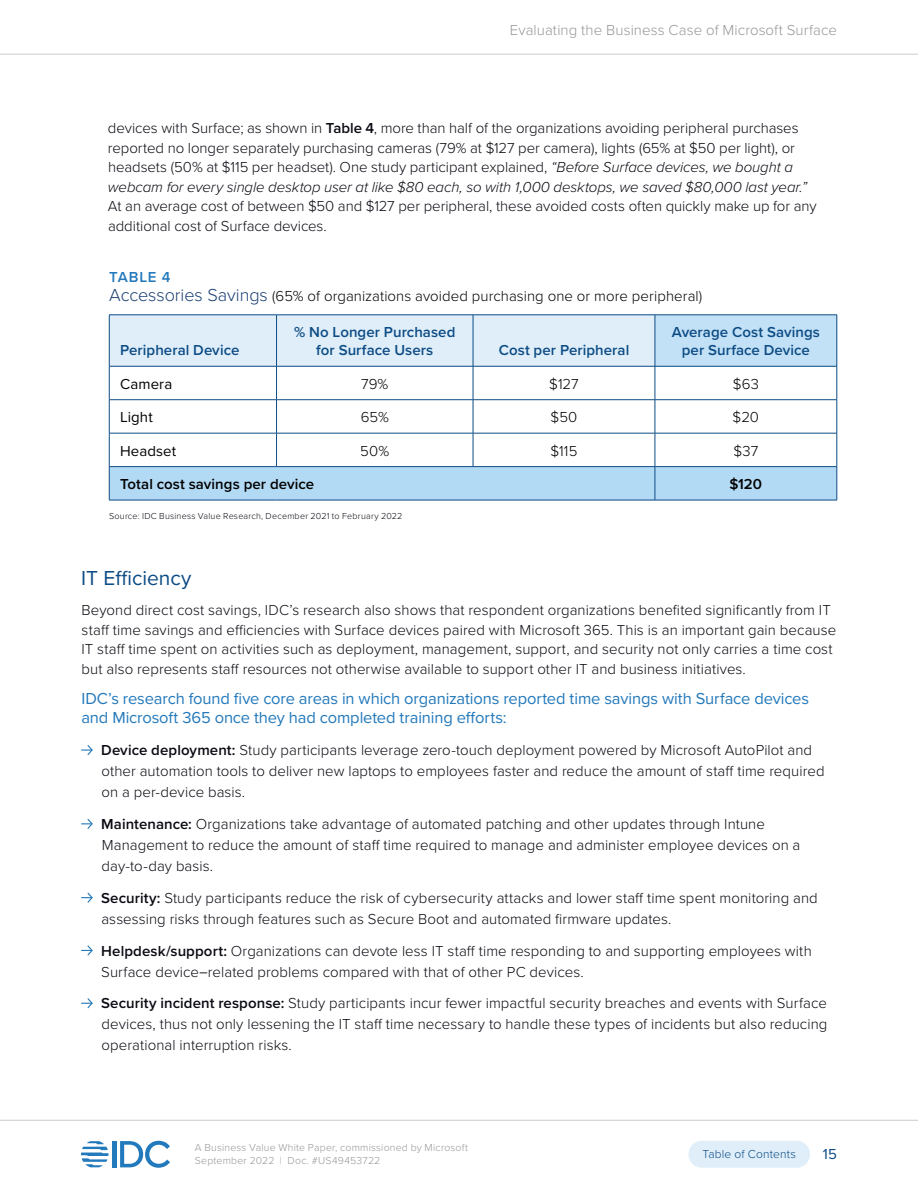
<style>
.page{position:relative;width:918px;height:1188px;background:#fff}
.page>*{position:absolute;margin:0;border:0;box-sizing:border-box;transform-origin:0 0}
.t1{font:21px "Proxima Nova";letter-spacing:-.005em;color:#0d4c85}
.t2{font:16.5px/19.5px "Proxima Nova";letter-spacing:-.01em;color:#2379bb}
.t3{font:300 15px/19.5px "Proxima Nova";letter-spacing:.005em;color:#0a0b13}
.t4{font:300 15px "Proxima Nova";letter-spacing:.005em;color:#000}
.t5{font:600 15px/18px "Proxima Nova";letter-spacing:.005em;color:#0d4c85;text-align:center}
.t6{font:300 15px "Proxima Nova";letter-spacing:.005em;color:#97979b}
.t7{font:600 15px "Proxima Nova";letter-spacing:.005em;color:#000}
.t8{font:15px "Proxima Nova";letter-spacing:.005em;color:#000}
.t9{font:600 15px "Proxima Nova";letter-spacing:.055em;color:#2379bb}
.t10{font:15px "Proxima Nova";color:#0d4c85}
.t11{font:300 12px "Proxima Nova";letter-spacing:.015em;color:#0d4c85}
.t12{font:300 10.5px/13.5px "Proxima Nova";letter-spacing:.02em;color:#97979b}
.t13{font:300 9px "Proxima Nova";letter-spacing:.025em;color:#0a0b13}
.s1{font-weight:600}
.s2{font-style:italic}
.s3{font-size:18px;color:#1b4072}
.s4{font-family:"Helvetica Neue LT Std"}
</style>
<div class="page">
<hr style="left:0;top:54px;width:918px;height:1px;background:#cccccb">
<hr style="left:0;top:1120px;width:918px;height:1px;background:#cccccb">
<hr style="left:113px;top:1141px;width:4px;height:26px;background:#2279bc">
<svg style="left:120px;top:1141px;width:50px;height:27px"></svg>
<svg style="left:81px;top:1141px;width:28px;height:26px"></svg>
<div style="left:688px;top:1141px;width:122px;height:27px;background:#dfeef9;border-radius:14px"></div>
<div style="left:110px;top:316px;width:545px;height:50px;background:#dfeef9"></div>
<div style="left:655px;top:315px;width:182px;height:51px;background:#c3e1f6"></div>
<div style="left:110px;top:467px;width:727px;height:33px;background:#b3daf4"></div>
<hr style="left:109px;top:315px;width:168px;height:1px;background:#0d4c85">
<hr style="left:109px;top:315px;width:1px;height:51px;background:#0d4c85">
<hr style="left:277px;top:315px;width:196px;height:1px;background:#0d4c85">
<hr style="left:276px;top:315px;width:1px;height:51px;background:#0d4c85">
<hr style="left:473px;top:315px;width:182px;height:1px;background:#0d4c85">
<hr style="left:473px;top:315px;width:1px;height:51px;background:#0d4c85">
<hr style="left:655px;top:315px;width:182px;height:1px;background:#0d4c85">
<hr style="left:655px;top:315px;width:1px;height:51px;background:#0d4c85">
<hr style="left:837px;top:315px;width:1px;height:51px;background:#0d4c85">
<hr style="left:109px;top:366px;width:168px;height:1px;background:#0d4c85">
<hr style="left:109px;top:366px;width:1px;height:34px;background:#0d4c85">
<hr style="left:277px;top:366px;width:196px;height:1px;background:#0d4c85">
<hr style="left:276px;top:366px;width:1px;height:34px;background:#0d4c85">
<hr style="left:473px;top:366px;width:182px;height:1px;background:#0d4c85">
<hr style="left:473px;top:366px;width:1px;height:34px;background:#0d4c85">
<hr style="left:655px;top:366px;width:182px;height:1px;background:#0d4c85">
<hr style="left:655px;top:366px;width:1px;height:34px;background:#0d4c85">
<hr style="left:837px;top:366px;width:1px;height:34px;background:#0d4c85">
<hr style="left:109px;top:399px;width:168px;height:1px;background:#0d4c85">
<hr style="left:109px;top:400px;width:1px;height:33px;background:#0d4c85">
<hr style="left:277px;top:399px;width:196px;height:1px;background:#0d4c85">
<hr style="left:276px;top:400px;width:1px;height:33px;background:#0d4c85">
<hr style="left:473px;top:399px;width:182px;height:1px;background:#0d4c85">
<hr style="left:473px;top:400px;width:1px;height:33px;background:#0d4c85">
<hr style="left:655px;top:399px;width:182px;height:1px;background:#0d4c85">
<hr style="left:655px;top:400px;width:1px;height:33px;background:#0d4c85">
<hr style="left:837px;top:400px;width:1px;height:33px;background:#0d4c85">
<hr style="left:109px;top:433px;width:168px;height:1px;background:#0d4c85">
<hr style="left:109px;top:433px;width:1px;height:33px;background:#0d4c85">
<hr style="left:277px;top:433px;width:196px;height:1px;background:#0d4c85">
<hr style="left:276px;top:433px;width:1px;height:33px;background:#0d4c85">
<hr style="left:473px;top:433px;width:182px;height:1px;background:#0d4c85">
<hr style="left:473px;top:433px;width:1px;height:33px;background:#0d4c85">
<hr style="left:655px;top:433px;width:182px;height:1px;background:#0d4c85">
<hr style="left:655px;top:433px;width:1px;height:33px;background:#0d4c85">
<hr style="left:837px;top:433px;width:1px;height:33px;background:#0d4c85">
<hr style="left:109px;top:466px;width:168px;height:1px;background:#0d4c85">
<hr style="left:109px;top:467px;width:1px;height:33px;background:#0d4c85">
<hr style="left:277px;top:466px;width:196px;height:1px;background:#0d4c85">
<hr style="left:473px;top:466px;width:182px;height:1px;background:#0d4c85">
<hr style="left:655px;top:466px;width:182px;height:1px;background:#0d4c85">
<hr style="left:655px;top:467px;width:1px;height:33px;background:#0d4c85">
<hr style="left:837px;top:467px;width:1px;height:33px;background:#0d4c85">
<hr style="left:109px;top:500px;width:168px;height:1px;background:#0d4c85">
<hr style="left:277px;top:500px;width:196px;height:1px;background:#0d4c85">
<hr style="left:473px;top:500px;width:182px;height:1px;background:#0d4c85">
<hr style="left:655px;top:500px;width:182px;height:1px;background:#0d4c85">
<svg style="left:82px;top:745px;width:11px;height:10px"></svg>
<svg style="left:82px;top:819px;width:11px;height:10px"></svg>
<svg style="left:82px;top:892px;width:11px;height:11px"></svg>
<svg style="left:82px;top:945px;width:11px;height:11px"></svg>
<svg style="left:82px;top:998px;width:11px;height:11px"></svg>
<p class="t6" style="left:510px;top:18px;width:329px">Evaluating the Business Case of Microsoft Surface</p>
<p class="t3" style="left:108px;top:118px;width:710px">devices with Surface; as shown in <span class="s1">Table 4</span>, more than half of the organizations avoiding peripheral purchases reported no longer separately purchasing cameras (79% at $127 per camera), lights (65% at $50 per light), or headsets (50% at $115 per headset) . One study participant explained, <span class="s2">“Before Surface devices, we bought a webcam for every single desktop user at like $80 each, so with 1,000 desktops, we saved $80,000 last year.” </span>At an average cost of between $50 and $127 per peripheral, these avoided costs often quickly make up for any additional cost of Surface devices .</p>
<p class="t9" style="left:109px;top:266px;width:63px">TABLE 4</p>
<p class="t4" style="left:109px;top:285px;width:595px"><span class="s3">Accessories Savings</span> (65% of organizations avoided purchasing one or more peripheral)</p>
<p class="t5" style="left:120px;top:341px;width:121px">Peripheral Device</p>
<p class="t5" style="left:294px;top:323px;width:163px">% No Longer Purchased for Surface Users</p>
<p class="t5" style="left:499px;top:341px;width:132px">Cost per Peripheral</p>
<p class="t5" style="left:672px;top:323px;width:150px">Average Cost Savings per Surface Device</p>
<p class="t8" style="left:120px;top:373px;width:54px">Camera</p>
<p class="t4" style="left:361px;top:373px;width:29px">79%</p>
<p class="t4" style="left:549px;top:373px;width:31px">$127</p>
<p class="t4" style="left:733px;top:373px;width:28px">$63</p>
<p class="t8" style="left:120px;top:406px;width:34px">Light</p>
<p class="t4" style="left:361px;top:406px;width:30px">65%</p>
<p class="t4" style="left:551px;top:406px;width:28px">$50</p>
<p class="t4" style="left:733px;top:406px;width:28px">$20</p>
<p class="t8" style="left:120px;top:440px;width:58px">Headset</p>
<p class="t4" style="left:360px;top:440px;width:30px">50%</p>
<p class="t4" style="left:550px;top:440px;width:28px">$115</p>
<p class="t4" style="left:733px;top:440px;width:26px">$37</p>
<p class="t7" style="left:120px;top:473px;width:196px">Total cost savings per device</p>
<p class="t7" style="left:730px;top:473px;width:34px">$120</p>
<p class="t13" style="left:109px;top:509px;width:295px">Source: IDC Business Value Research, December 2021 to February 2022</p>
<h4 class="t1" style="left:81px;top:562px;width:112px">IT Efficiency</h4>
<p class="t3" style="left:82px;top:599px;width:756px">Beyond direct cost savings, IDCʼs research also shows that respondent organizations benefited significantly from IT staff time savings and efficiencies with Surface devices paired with Microsoft 365 . This is an important gain because IT staff time spent on activities such as deployment, management, support, and security not only carries a time cost but also represents staff resources not otherwise available to support other IT and business initiatives .</p>
<p class="t2" style="left:81px;top:688px;width:729px">IDCʼs research found five core areas in which organizations reported time savings with Surface devices and Microsoft 365 once they had completed training efforts:</p>
<p class="t3" style="left:101px;top:739px;width:725px;line-height:21px"><span class="s1">Device deployment:</span> Study participants leverage zero-touch deployment powered by Microsoft AutoPilot and other automation tools to deliver new laptops to employees faster and reduce the amount of staff time required on a per-device basis .</p>
<p class="t3" style="left:101px;top:813px;width:701px;line-height:21px"><span class="s1">Maintenance:</span> Organizations take advantage of automated patching and other updates through Intune<br>Management to reduce the amount of staff time required to manage and administer employee devices on a day-to-day basis .</p>
<p class="t3" style="left:101px;top:886px;width:718px;line-height:21px"><span class="s1">Security:</span> Study participants reduce the risk of cybersecurity attacks and lower staff time spent monitoring and assessing risks through features such as Secure Boot and automated firmware updates .</p>
<p class="t3" style="left:101px;top:939px;width:712px;line-height:21px"><span class="s1">Helpdesk/support:</span> Organizations can devote less IT staff time responding to and supporting employees with<br>Surface device<span class="s4">–</span>related problems compared with that of other PC devices .</p>
<p class="t3" style="left:101px;top:992px;width:728px;line-height:21px;text-align:justify"><span class="s1">Security incident response:</span> Study participants incur fewer impactful security breaches and events with Surface devices, thus not only lessening the IT staff time necessary to handle these types of incidents but also reducing operational interruption risks .</p>
<p class="t12" style="left:195px;top:1140px;width:275px">A Business Value White Paper, commissioned by Microsoft<br>September 2022 | Doc. #US49453722</p>
<p class="t11" style="left:702px;top:1145px;width:95px">Table of Contents</p>
<p class="t10" style="left:823px;top:1142px;width:16px">15</p>
</div>
